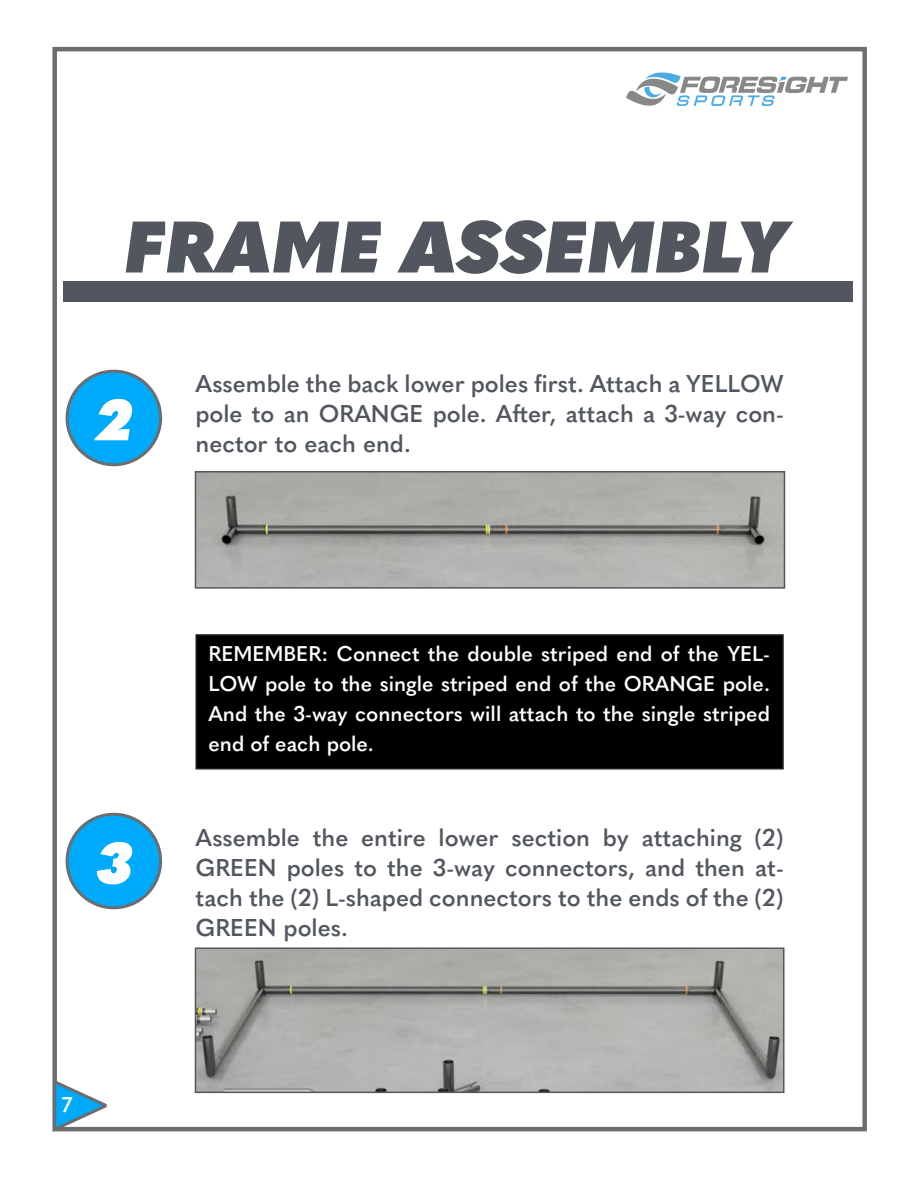
<style>
.page{position:relative;width:918px;height:1188px;background:#fff}
.page>*{position:absolute;margin:0;border:0;box-sizing:border-box;transform-origin:0 0}
.t1{font:italic 800 72px "Quasimoda";color:#52575f}
.t2{font:italic 800 57px "Quasimoda";color:#fff}
.t3{font:600 24px/30px "Quasimoda";color:#52575f;text-align:justify}
.t4{font:600 21px/30px "Quasimoda";color:#fff;text-align:justify}
</style>
<div class="page">
<div style="left:52px;top:47px;width:815px;height:1084px;border:4px solid #6c6d70"></div>
<div style="left:63px;top:281px;width:790px;height:21px;background:#52575f"></div>
<svg style="left:52px;top:1077px;width:58px;height:55px"></svg>
<div style="left:67px;top:371px;width:94px;height:94px;background:#00aafa;border-radius:50%"></div>
<div style="left:66px;top:370px;width:96px;height:96px;border:3px solid #6c6d70;border-radius:50%"></div>
<div style="left:196px;top:635px;width:587px;height:134px;background:#000"></div>
<div style="left:195px;top:634px;width:589px;height:136px;border:2px solid #231f20"></div>
<div style="left:67px;top:814px;width:94px;height:94px;background:#00aafa;border-radius:50%"></div>
<div style="left:66px;top:813px;width:96px;height:96px;border:3px solid #6c6d70;border-radius:50%"></div>
<img style="left:626px;top:72px;width:222px;height:34px">
<img style="left:198px;top:474px;width:584px;height:112px">
<div style="left:195px;top:471px;width:590px;height:118px;border:2px solid #53585f"></div>
<img style="left:198px;top:950px;width:583px;height:140px">
<div style="left:195px;top:947px;width:589px;height:146px;border:2px solid #53585f"></div>
<p class="t1" style="left:126px;top:190px;width:666px">FRAME ASSEMBLY</p>
<p class="t2" style="left:98px;top:375px;width:37px">2</p>
<p class="t3" style="left:195px;top:367px;width:590px">Assemble the back lower poles first. Attach a YELLOW pole to an ORANGE pole. After, attach a 3-way con&shy;nector to each end.</p>
<p class="t2" style="left:97px;top:818px;width:37px">3</p>
<p class="t4" style="left:62px;top:1088px;width:12px">7</p>
<p class="t4" style="left:208px;top:637px;width:563px">REMEMBER: Connect the double striped end of the YEL-LOW pole to the single striped end of the ORANGE pole.<br>And the 3-way connectors will attach to the single striped end of each pole.</p>
<p class="t3" style="left:195px;top:821px;width:590px">Assemble the entire lower section by attaching (2)<br>GREEN poles to the 3-way connectors, and then at&shy;tach the (2) L-shaped connectors to the ends of the (2)<br>GREEN poles.</p>
</div>
